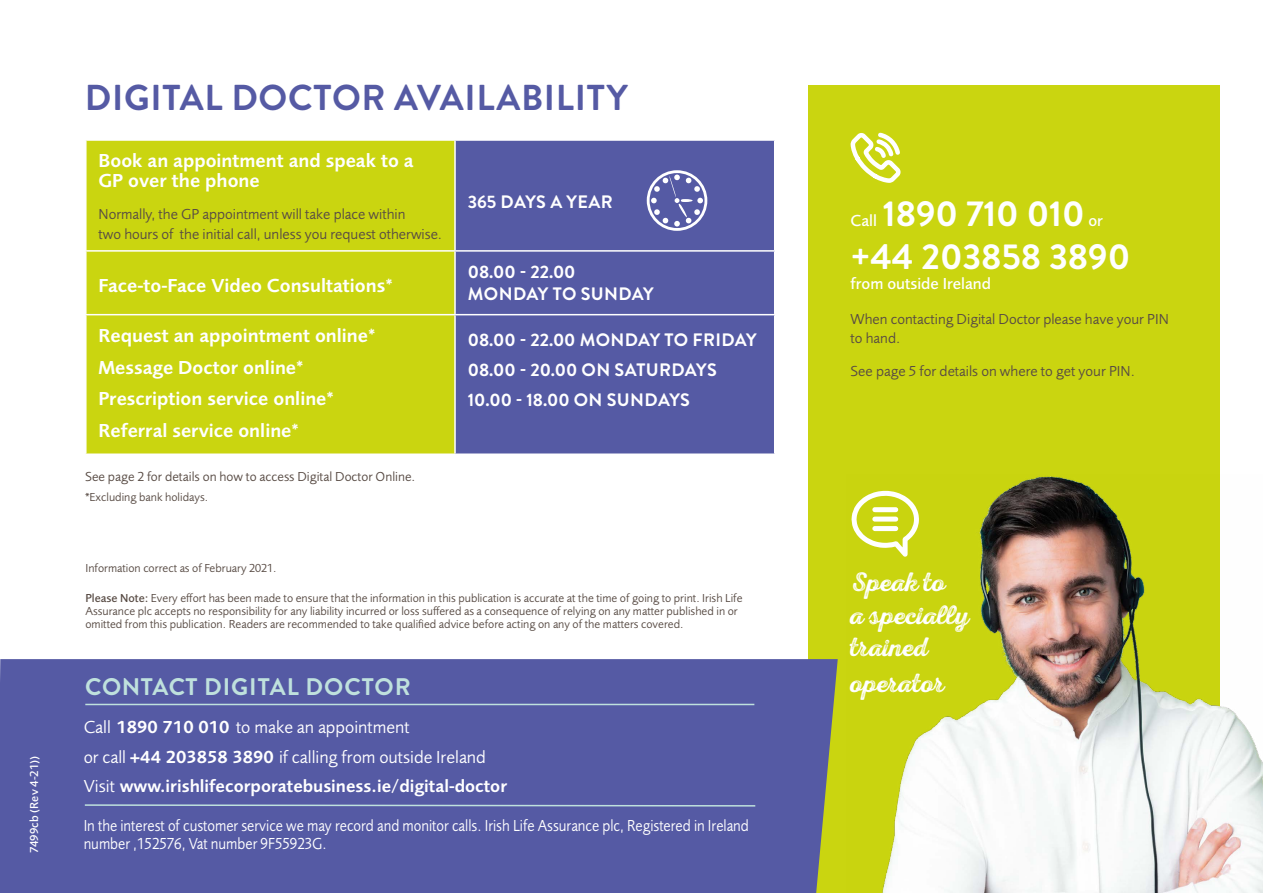
<style>
.page{position:relative;width:1263px;height:893px;background:#fff}
.page>*{position:absolute;margin:0;border:0;box-sizing:border-box;transform-origin:0 0}
.t1{font:700 36px/43.2px "Brandon Grotesque";color:#fff}
.t2{font:700 36px "Brandon Grotesque";letter-spacing:.02em;color:#555aa4}
.t3{font:27px/32.4px "Nexa Rust Script S 03";color:#fff}
.t4{font:700 24px "Brandon Grotesque";letter-spacing:.04em;color:#bfe1dd}
.t5{font:600 19.5px/31.5px "Foundry Sans";color:#fff}
.t6{font:600 18px/29.5px "Foundry Sans";color:#fff}
.t7{font:700 18px/30.2px "Brandon Grotesque";letter-spacing:.015em;color:#fff}
.t8{font:16.5px/18px "Foundry Sans";color:#fff;scale:.9 1}
.t9{font:500 16.5px "Foundry Sans";color:#fff}
.t10{font:15px/19.5px "Foundry Sans";color:#584b44}
.t11{font:13.5px "Foundry Sans";color:#584b44}
.t12{font:12px/12.8px "Foundry Sans";color:#584b44}
.t13{font:500 12px "Foundry Sans";color:#fff}
.s1{font-weight:500}
.s2{font-weight:400}
.s3{font-family:"Foundry Sans";font-weight:500;font-size:16.5px}
</style>
<div class="page">
<div style="left:808px;top:85px;width:412px;height:808px;background:#cad510"></div>
<div style="left:0;top:659px;width:838px;height:234px;background:#555aa4"></div>
<hr style="left:85px;top:704px;width:669px;height:1px;background:#bfe1dd">
<svg style="left:83px;top:804px;width:674px;height:3px;background:#899cc0"></svg>
<img style="left:882px;top:476px;width:381px;height:417px">
<svg style="left:851px;top:491px;width:68px;height:66px"></svg>
<div style="left:87px;top:141px;width:367px;height:312px;background:#cad510"></div>
<div style="left:456px;top:141px;width:318px;height:312px;background:#555aa4"></div>
<hr style="left:85px;top:250px;width:370px;height:2px;background:#fff">
<hr style="left:455px;top:250px;width:320px;height:2px;background:#fff">
<hr style="left:85px;top:314px;width:370px;height:1px;background:#fff">
<hr style="left:455px;top:314px;width:320px;height:1px;background:#fff">
<svg style="left:851px;top:132px;width:50px;height:51px"></svg>
<svg style="left:647px;top:170px;width:60px;height:61px"></svg>
<p class="t13" style="left:27px;top:853px;width:99px;rotate:-90deg">7499cb (Rev 4-21))</p>
<h1 class="t2" style="left:85px;top:73px;width:544px">DIGITAL DOCTOR AVAILABILITY</h1>
<h3 class="t5" style="left:99px;top:151px;width:317px;line-height:19.5px">Book an appointment and speak to a<br>GP over the phone</h3>
<p class="t10" style="left:99px;top:205px;width:345px">Normally, the GP appointment will take place within<br>two hours of the initial call, unless you request otherwise.</p>
<h3 class="t5" style="left:99px;top:270px;width:296px">Face-to-Face Video Consultations*</h3>
<h3 class="t7" style="left:468px;top:187px;width:146px">365 DAYS A YEAR</h3>
<h3 class="t7" style="left:468px;top:261px;width:188px;line-height:21.6px">08.00 - 22.00<br>MONDAY TO SUNDAY</h3>
<h3 class="t5" style="left:99px;top:320px;width:279px">Request an appointment online*<br>Message Doctor online*<br>Prescription service online*<br>Referral service online*</h3>
<h3 class="t7" style="left:468px;top:325px;width:290px">08.00 - 22.00 MONDAY TO FRIDAY<br>08.00 - 20.00 ON SATURDAYS<br>10.00 - 18.00 ON SUNDAYS</h3>
<p class="t11" style="left:85px;top:469px;width:332px">See page 2 for details on how to access Digital Doctor Online.</p>
<p class="t12" style="left:85px;top:491px;width:125px">*Excluding bank holidays.</p>
<p class="t12" style="left:85px;top:562px;width:193px">Information correct as of February 2021.</p>
<p class="t12" style="left:85px;top:592px;width:659px"><span class="s1">Please Note:</span> Every effort has been made to ensure that the information in this publication is accurate at the time of going to print. Irish Life<br>Assurance plc accepts no responsibility for any liability incurred or loss suffered as a consequence of relying on any matter published in or omitted from this publication. Readers are recommended to take qualified advice before acting on any of the matters covered.</p>
<h3 class="t4" style="left:85px;top:670px;width:327px">CONTACT DIGITAL DOCTOR</h3>
<h3 class="t6" style="left:84px;top:712px;width:425px"><span class="s2">Call</span> 1890 710 010 <span class="s2">to make an appointment<br>or call</span> +44 203858 3890 <span class="s2">if calling from outside Ireland<br>Visit</span> www.irishlifecorporatebusiness.ie/digital-doctor</h3>
<h3 class="t8" style="left:84px;top:817px;width:741px">In the interest of customer service we may record and monitor calls. Irish Life Assurance plc, Registered in Ireland number ,152576, Vat number 9F55923G.</h3>
<h1 class="t1" style="left:850px;top:192px;width:281px"><span class="s3">Call</span> 1890 710 010 <span class="s3">or </span>+44 203858 3890</h1>
<h3 class="t9" style="left:850px;top:274px;width:142px">from outside Ireland</h3>
<p class="t10" style="left:850px;top:309px;width:320px">When contacting Digital Doctor please have your PIN to hand.</p>
<p class="t10" style="left:850px;top:361px;width:286px">See page 5 for details on where to get your PIN.</p>
<h2 class="t3" style="left:850px;top:566px;width:121px">Speak to<br>a specially trained</h2>
<h2 class="t3" style="left:850px;top:667px;width:96px">operator</h2>
</div>
